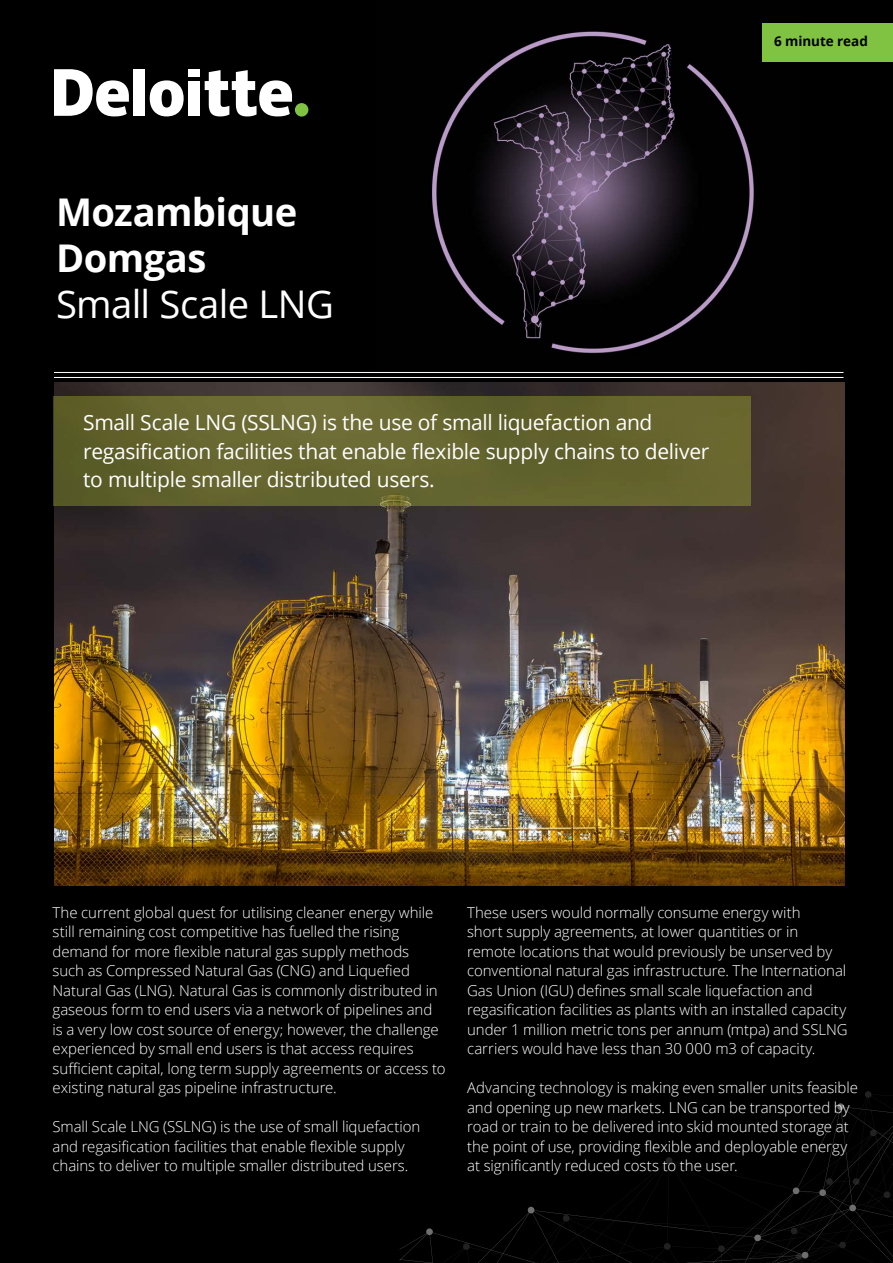
<style>
.page{position:relative;width:893px;height:1263px;background:#000}
.page>*{position:absolute;margin:0;border:0;box-sizing:border-box;transform-origin:0 0}
.t1{font:700 38.25px/45.8px "Open Sans";letter-spacing:-.015em;color:#fff}
.t2{font:38.25px "Open Sans";letter-spacing:-.015em;color:#fff}
.t3{font:21px/28.5px "Open Sans";letter-spacing:-.015em;color:#fff}
.t4{font:300 15px/19.5px "Open Sans";letter-spacing:-.005em;color:#fff}
.t5{font:700 13.5px "Open Sans";color:#000}
</style>
<div class="page">
<svg style="left:400px;top:1091px;width:493px;height:172px"></svg>
<img style="left:431px;top:23px;width:369px;height:331px">
<div style="left:295px;top:103px;width:13px;height:14px;background:#80c342;border-radius:50%"></div>
<div style="left:133px;top:69px;width:12px;height:47px;background:#fff"></div>
<svg style="left:150px;top:80px;width:34px;height:36px"></svg>
<div style="left:188px;top:81px;width:12px;height:35px;background:#fff"></div>
<div style="left:188px;top:69px;width:12px;height:8px;background:#fff"></div>
<svg style="left:205px;top:70px;width:87px;height:46px"></svg>
<svg style="left:54px;top:69px;width:75px;height:47px"></svg>
<hr style="left:54px;top:372px;width:789px;height:1px;background:#fff">
<hr style="left:54px;top:377px;width:789px;height:1px;background:#fff">
<div style="left:763px;top:24px;width:130px;height:38px;background:#80c342"></div>
<img style="left:54px;top:383px;width:790px;height:502px">
<div style="left:54px;top:396px;width:696px;height:110px;background:#65652e"></div>
<h1 class="t1" style="left:56px;top:188px;width:243px">Mozambique<br>Domgas</h1>
<h1 class="t2" style="left:56px;top:278px;width:279px">Small Scale LNG</h1>
<h2 class="t3" style="left:83px;top:408px;width:628px">Small Scale LNG (SSLNG) is the use of small liquefaction and regasification facilities that enable flexible supply chains to deliver to multiple smaller distributed users.</h2>
<p class="t5" style="left:774px;top:31px;width:95px">6 minute read</p>
<p class="t4" style="left:53px;top:902px;width:395px">The current global quest for utilising cleaner energy while still remaining cost competitive has fuelled the rising demand for more flexible natural gas supply methods<br>such as Compressed Natural Gas (CNG) and Liquefied Natural Gas (LNG). Natural Gas is commonly distributed in gaseous form to end users via a network of pipelines and is a very low cost source of energy; however, the challenge experienced by small end users is that access requires sufficient capital, long term supply agreements or access to existing natural gas pipeline infrastructure.</p>
<p class="t4" style="left:53px;top:1116px;width:369px">Small Scale LNG (SSLNG) is the use of small liquefaction and regasification facilities that enable flexible supply chains to deliver to multiple smaller distributed users.</p>
<p class="t4" style="left:467px;top:902px;width:382px">These users would normally consume energy with<br>short supply agreements, at lower quantities or in remote locations that would previously be unserved by conventional natural gas infrastructure. The International Gas Union (IGU) defines small scale liquefaction and regasification facilities as plants with an installed capacity under 1 million metric tons per annum (mtpa) and SSLNG carriers would have less than 30 000 m3 of capacity.</p>
<p class="t4" style="left:467px;top:1077px;width:392px">Advancing technology is making even smaller units feasible and opening up new markets. LNG can be transported by road or train to be delivered into skid mounted storage at the point of use, providing flexible and deployable energy at significantly reduced costs to the user.</p>
</div>
